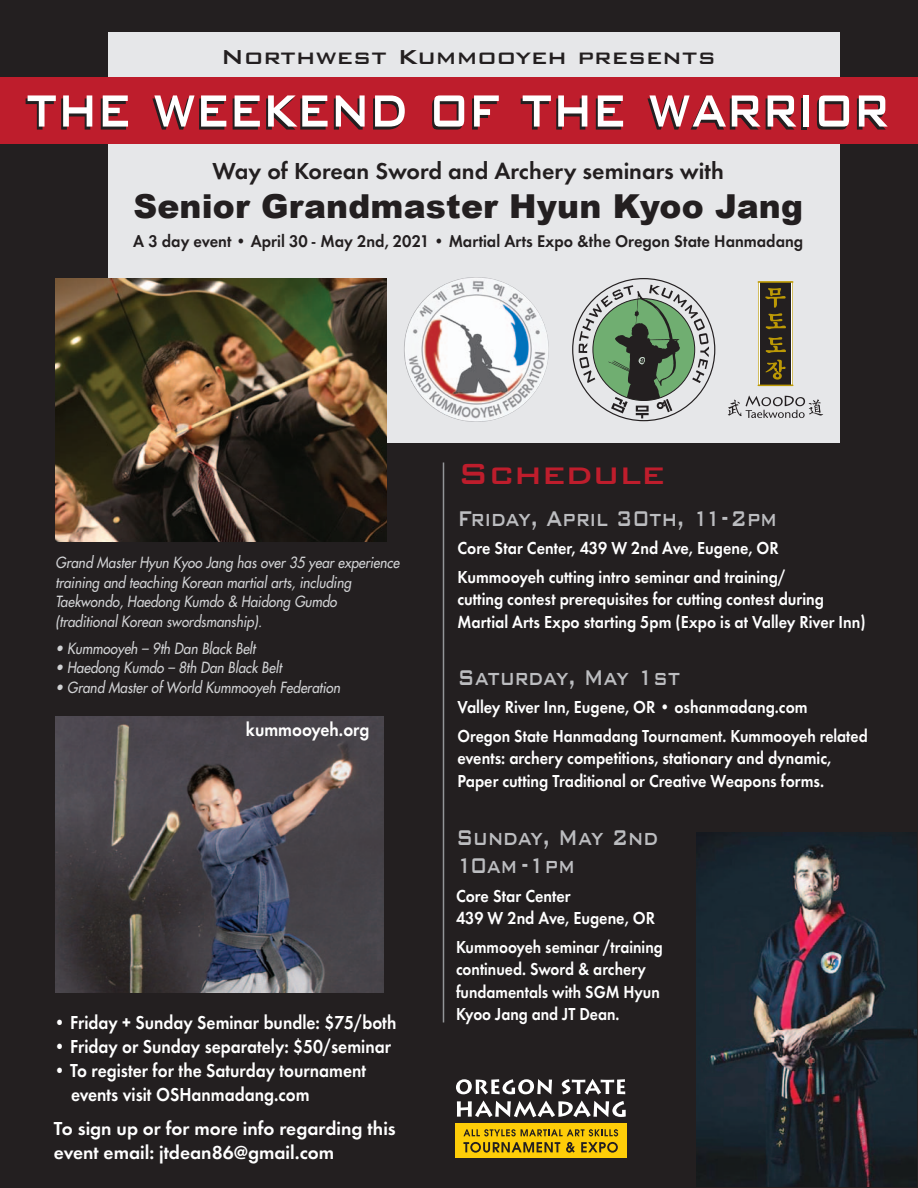
<style>
.page{position:relative;width:918px;height:1188px;background:#231f20}
.page>*{position:absolute;margin:0;border:0;box-sizing:border-box;transform-origin:0 0}
.t1{font:500 73.5px "Bank Gothic BT";color:#fff;scale:.75 1}
.t2{font:500 39px "Bank Gothic BT";color:#be1d2c}
.t3{font:900 33px "Arial";letter-spacing:.005em;color:#231f20}
.t4{font:500 28.5px/28.5px "Bank Gothic BT";color:#bcbdc0;scale:.75 1}
.t5{font:500 27px "Bank Gothic BT";color:#231f20}
.t6{font:600 24px "Futura";color:#231f20}
.t7{font:600 19.5px/24px "Futura";color:#fff;scale:.9 1}
.t8{font:600 19.5px/24px "Futura";color:#fff}
.t9{font:600 18px/22.5px "Futura";color:#fff;scale:.9 1}
.t10{font:600 18px/22.5px "Futura";color:#fff;scale:.88 1}
.t11{font:600 17.55px "Futura";color:#231f20;scale:.94 1}
.t12{font:italic 15px/19.5px "Futura";color:#d1d2d4;scale:.9 1}
</style>
<div class="page">
<div style="left:108px;top:32px;width:732px;height:410px;background:#e6e7e9"></div>
<div style="left:0;top:78px;width:917px;height:66px;background:#be1d2c"></div>
<div style="left:455px;top:1124px;width:172px;height:34px;background:#fecd08"></div>
<svg style="left:456px;top:1079px;width:96px;height:16px"></svg>
<svg style="left:562px;top:1079px;width:63px;height:16px"></svg>
<svg style="left:457px;top:1101px;width:169px;height:16px"></svg>
<svg style="left:463px;top:1129px;width:155px;height:7px"></svg>
<svg style="left:463px;top:1142px;width:97px;height:11px"></svg>
<svg style="left:566px;top:1142px;width:9px;height:11px"></svg>
<svg style="left:581px;top:1142px;width:37px;height:11px"></svg>
<svg style="left:573px;top:279px;width:142px;height:142px"></svg>
<svg style="left:579px;top:285px;width:130px;height:133px"></svg>
<img style="left:404px;top:277px;width:145px;height:145px;border-radius:72px">
<svg style="left:728px;top:396px;width:95px;height:22px"></svg>
<hr style="left:758px;top:385px;width:35px;height:1px;background:#bc9905">
<svg style="left:758px;top:281px;width:35px;height:104px;background:#51472c"></svg>
<img style="left:55px;top:278px;width:332px;height:263px">
<img style="left:55px;top:716px;width:329px;height:277px">
<img style="left:696px;top:832px;width:220px;height:354px">
<hr style="left:443px;top:463px;width:1px;height:559px;background:#939598">
<h3 class="t5" style="left:221px;top:42px;width:496px">Northwest Kummooyeh presents</h3>
<h1 class="t1" style="left:25px;top:68px;width:1154px">the weekend of the warrior</h1>
<h3 class="t6" style="left:213px;top:156px;width:513px">Way of Korean Sword and Archery seminars with</h3>
<h3 class="t3" style="left:133px;top:182px;width:671px">Senior Grandmaster Hyun Kyoo Jang</h3>
<p class="t11" style="left:133px;top:230px;width:714px">A 3 day event • April 30 - May 2nd, 2021 • Martial Arts Expo &amp;the Oregon State Hanmadang</p>
<p class="t12" style="left:55px;top:553px;width:384px">Grand Master Hyun Kyoo Jang has over 35 year experience training and teaching Korean martial arts, including Taekwondo, Haedong Kumdo &amp; Haidong Gumdo (traditional Korean swordsmanship).</p>
<p class="t12" style="left:55px;top:638px;width:224px">• Kummooyeh – 9th Dan Black Belt</p>
<p class="t12" style="left:55px;top:658px;width:253px">• Haedong Kumdo – 8th Dan Black Belt</p>
<p class="t12" style="left:55px;top:677px;width:318px">• Grand Master of World Kummooyeh Federation</p>
<p class="t7" style="left:246px;top:717px;width:139px">kummooyeh.org</p>
<p class="t7" style="left:54px;top:1010px;width:382px">• Friday + Sunday Seminar bundle: $75/both</p>
<p class="t7" style="left:54px;top:1034px;width:376px">• Friday or Sunday separately: $50/seminar</p>
<p class="t7" style="left:71px;top:1058px;width:330px;text-indent:-17px">• To register for the Saturday tournament events visit OSHanmadang.com</p>
<p class="t8" style="left:54px;top:1116px;width:343px">To sign up or for more info regarding this event email: jtdean86@gmail.com</p>
<h2 class="t2" style="left:458px;top:453px;width:209px">Schedule</h2>
<h3 class="t4" style="left:458px;top:504px;width:427px">Friday, April 30th, 11-2pm</h3>
<p class="t9" style="left:458px;top:534px;width:366px;line-height:28.5px">Core Star Center, 439 W 2nd Ave, Eugene, OR<br>Kummooyeh cutting intro seminar and training/</p>
<p class="t9" style="left:458px;top:588px;width:455px">cutting contest prerequisites for cutting contest during<br>Martial Arts Expo starting 5pm (Expo is at Valley River Inn)</p>
<h3 class="t4" style="left:458px;top:663px;width:299px">Saturday, May 1st</h3>
<p class="t9" style="left:458px;top:693px;width:457px;line-height:28.5px">Valley River Inn, Eugene, OR • oshanmadang.com<br>Oregon State Hanmadang Tournament. Kummooyeh related</p>
<p class="t9" style="left:458px;top:747px;width:417px">events: archery competitions, stationary and dynamic,<br>Paper cutting Traditional or Creative Weapons forms.</p>
<h3 class="t4" style="left:456px;top:822px;width:271px">Sunday, May 2nd<br>10am -1pm</h3>
<p class="t9" style="left:456px;top:884px;width:223px">Core Star Center<br>439 W 2nd Ave, Eugene, OR</p>
<p class="t10" style="left:456px;top:935px;width:236px">Kummooyeh seminar /training continued. Sword &amp; archery fundamentals with SGM Hyun<br>Kyoo Jang and JT Dean.</p>
</div>
